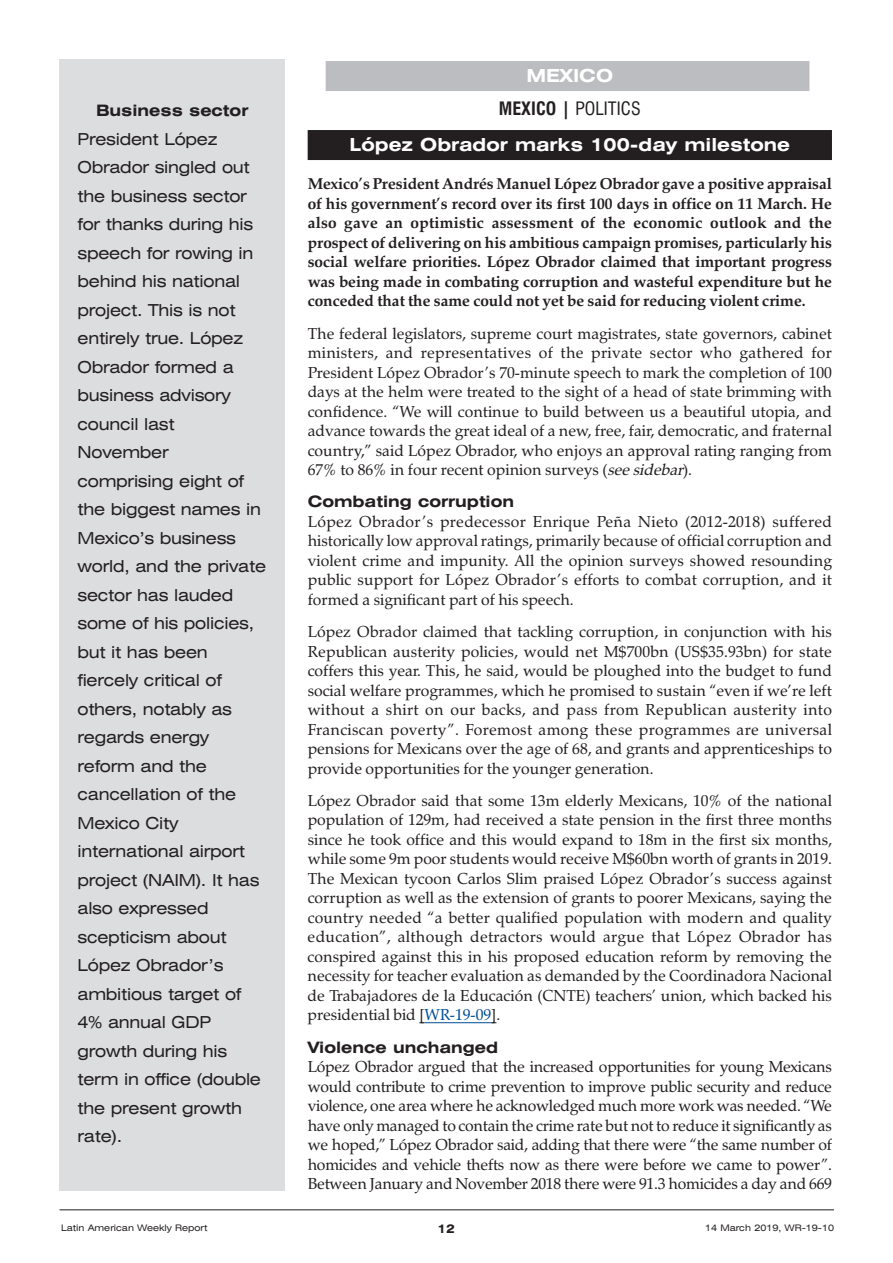
<style>
.page{position:relative;width:893px;height:1263px;background:#fff}
.page>*{position:absolute;margin:0;border:0;box-sizing:border-box;transform-origin:0 0}
.t1{font:700 expanded 18px "Swiss 721 BT";color:#fff}
.t2{font:condensed 18px/33px "Swiss 721 BT";color:#231f20;text-align:center}
.t3{font:expanded 16.5px/28.5px "Swiss 721 BT";letter-spacing:-.015em;color:#231f20}
.t4{font:15.75px/19.5px "Zapf Calligraphic 801 BT";color:#231f20;text-align:justify}
.t5{font:700 15.75px/19.5px "Zapf Calligraphic 801 BT";letter-spacing:-.005em;color:#231f20;text-align:justify}
.t6{font:700 expanded 15.75px "Swiss 721 BT";color:#231f20}
.t7{font:700 expanded 12px "Swiss 721 BT";color:#231f20}
.t8{font:expanded 9px "Swiss 721 BT";color:#231f20}
.s1{font-weight:700;font-stretch:expanded;color:#fff}
.s2{font-weight:700}
.s3{font-style:italic}
.s4{color:#014d95}
</style>
<div class="page">
<div style="left:326px;top:61px;width:483px;height:30px;background:#bcbdc0"></div>
<div style="left:308px;top:130px;width:524px;height:30px;background:#231f20"></div>
<hr style="left:424px;top:1022px;width:67px;height:1px;background:#014d95">
<div style="left:60px;top:60px;width:225px;height:1131px;background:#dcdddf"></div>
<hr style="left:60px;top:1209px;width:774px;height:1px;background:#231f20">
<p class="t6" style="left:96px;top:101px;width:154px">Business sector</p>
<p class="t3" style="left:78px;top:125px;width:190px">President López<br>Obrador singled out the business sector for thanks during his speech for rowing in behind his national project. This is not entirely true. López<br>Obrador formed a business advisory council last<br>November comprising eight of the biggest names in<br>Mexico’s business world, and the private sector has lauded some of his policies, but it has been fiercely critical of others, notably as regards energy reform and the cancellation of the<br>Mexico City international airport project (NAIM). It has also expressed scepticism about<br>López Obrador’s ambitious target of<br>4% annual GDP growth during his term in office (double the present growth rate).</p>
<p class="t8" style="left:61px;top:1223px;width:148px">Latin American Weekly Report</p>
<p class="t2" style="left:499px;top:59px;width:144px"><span class="s1">MEXICO<br></span><span class="s2">MEXICO |</span> POLITICS</p>
<p class="t1" style="left:350px;top:134px;width:442px">López Obrador marks 100-day milestone</p>
<p class="t5" style="left:308px;top:174px;width:526px">Mexico’s President Andrés Manuel López Obrador gave a positive appraisal of his government’s record over its first 100 days in office on 11 March. He also gave an optimistic assessment of the economic outlook and the prospect of delivering on his ambitious campaign promises, particularly his social welfare priorities. López Obrador claimed that important progress was being made in combating corruption and wasteful expenditure but he conceded that the same could not yet be said for reducing violent crime.</p>
<p class="t4" style="left:308px;top:323px;width:526px">The federal legislators, supreme court magistrates, state governors, cabinet ministers, and representatives of the private sector who gathered for President López Obrador’s 70-minute speech to mark the completion of 100 days at the helm were treated to the sight of a head of state brimming with confidence. “We will continue to build between us a beautiful utopia, and advance towards the great ideal of a new, free, fair, democratic, and fraternal country,” said López Obrador, who enjoys an approval rating ranging from 67% to 86% in four recent opinion surveys (<span class="s3">seesidebar</span>).</p>
<p class="t6" style="left:308px;top:493px;width:208px">Combating corruption</p>
<p class="t4" style="left:308px;top:512px;width:526px">López Obrador’s predecessor Enrique Peña Nieto (2012-2018) suffered historically low approval ratings, primarily because of official corruption and violent crime and impunity. All the opinion surveys showed resounding public support for López Obrador’s efforts to combat corruption, and it formed a significant part of his speech.</p>
<p class="t4" style="left:308px;top:622px;width:526px">López Obrador claimed that tackling corruption, in conjunction with his Republican austerity policies, would net M$700bn (US$35.93bn) for state coffers this year. This, he said, would be ploughed into the budget to fund social welfare programmes, which he promised to sustain “even if we’re left without a shirt on our backs, and pass from Republican austerity into Franciscan poverty”. Foremost among these programmes are universal pensions for Mexicans over the age of 68, and grants and apprenticeships to provide opportunities for the younger generation.</p>
<p class="t4" style="left:308px;top:791px;width:526px">López Obrador said that some 13m elderly Mexicans, 10% of the national population of 129m, had received a state pension in the first three months since he took office and this would expand to 18m in the first six months, while some 9m poor students would receive M$60bn worth of grants in 2019.<br>The Mexican tycoon Carlos Slim praised López Obrador’s success against corruption as well as the extension of grants to poorer Mexicans, saying the country needed “a better qualified population with modern and quality education”, although detractors would argue that López Obrador has conspired against this in his proposed education reform by removing the necessity for teacher evaluation as demanded by the Coordinadora Nacional de Trabajadores de la Educación (CNTE) teachers’ union, which backed his presidential bid [<span class="s4">WR-19-09</span>].</p>
<p class="t6" style="left:308px;top:1038px;width:192px">Violence unchanged</p>
<p class="t4" style="left:308px;top:1057px;width:526px">López Obrador argued that the increased opportunities for young Mexicans would contribute to crime prevention to improve public security and reduce violence, one area where he acknowledged much more work was needed. “We have only managed to contain the crime rate but not to reduce it significantly as we hoped,” López Obrador said, adding that there were “the same number of homicides and vehicle thefts now as there were before we came to power”.<br>Between January and November 2018 there were 91.3 homicides a day and 669</p>
<p class="t7" style="left:437px;top:1221px;width:19px">12</p>
<p class="t8" style="left:705px;top:1223px;width:131px">14 March 2019, WR-19-10</p>
</div>
